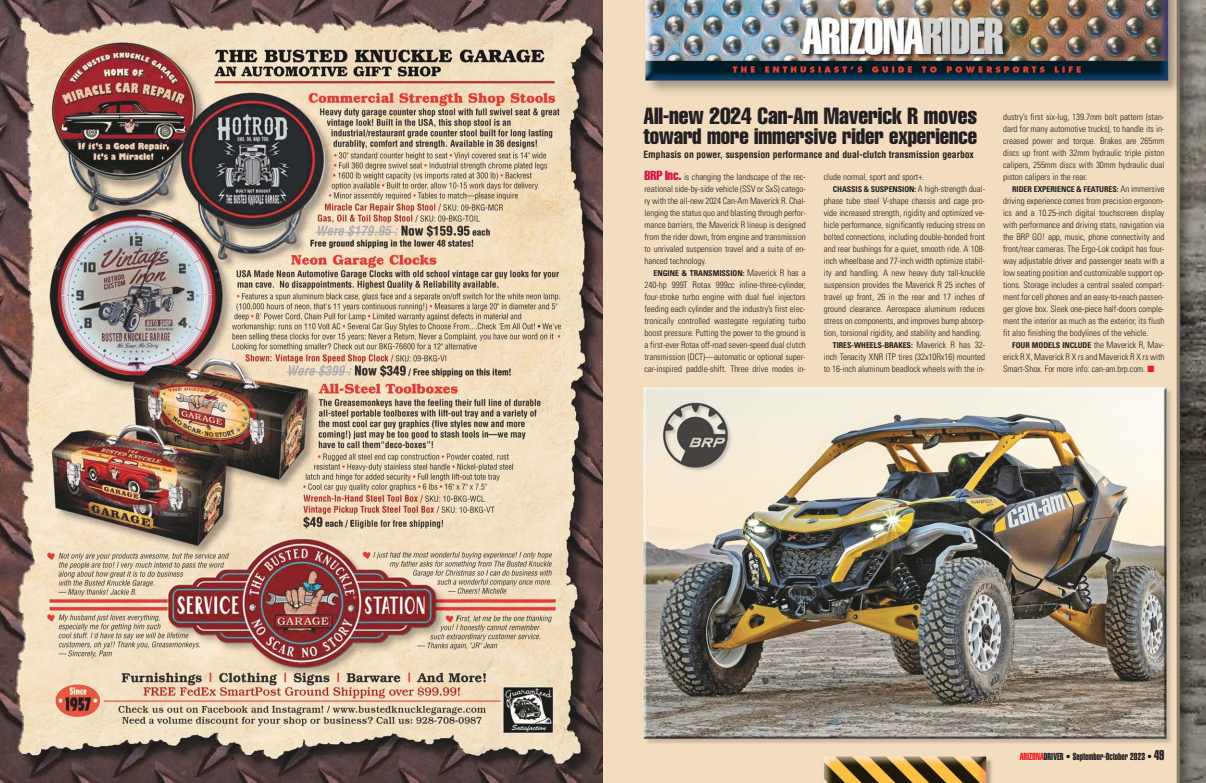
<style>
.page{position:relative;width:1206px;height:783px;background:#fff}
.page>*{position:absolute;margin:0;border:0;box-sizing:border-box;transform-origin:0 0}
.t1{font:extra-condensed 23px "Helvetica";letter-spacing:-.005em;color:#231f20}
.t2{font:extra-condensed 22px "Helvetica";letter-spacing:-.005em;color:#231f20}
.t3{font:10px "Helvetica Extra Compressed";color:#231f20}
.t4{font:700 condensed 9.8px "Helvetica";letter-spacing:-.005em;color:#231f20}
.t5{font:300 condensed 9px/12px "Univers";letter-spacing:-.005em;color:#231f20;text-align:justify}
.t6{font:700 condensed 8px "Univers";letter-spacing:-.005em;color:#231f20}
.s1{font-family:"Helvetica";font-weight:400;font-stretch:extra-condensed;font-size:13px;color:#d31145}
.s2{font-weight:300;font-size:9px}
.s3{color:#ed1c24}
.s4{font-size:14px}
</style>
<div class="page">
<img style="left:603px;top:0;width:603px;height:783px">
<img style="left:0;top:0;width:603px;height:783px">
<h1 class="t1" style="left:644px;top:108px;width:335px">All-new 2024 Can-Am Maverick R moves</h1>
<h2 class="t2" style="left:644px;top:129px;width:335px">toward more immersive rider experience</h2>
<p class="t4" style="left:644px;top:151px;width:332px">Emphasis on power, suspension performance and dual-clutch transmission gearbox</p>
<p class="t5" style="left:644px;top:172px;width:163px"><span class="s1">BRP Inc.</span> is changing the landscape of the rec - re ational side-by-side vehicle (SSV or SxS) catego&shy;ry with the all-new 2024 Can-Am Maverick R. Chal - lenging the status quo and blasting through perfor - mance barriers, the Maverick R lineup is designed from the rider down, from engine and transmission to unrivaled suspension travel and a suite of en - hanced technology.</p>
<p class="t6" style="left:653px;top:270px;width:154px">ENGINE &amp; TRANSMISSION: <span class="s2">Maverick R has a</span></p>
<p class="t5" style="left:644px;top:280px;width:163px">240-hp 999T Rotax 999cc inline-three-cylinder, four-stroke turbo engine with dual fuel injectors feeding each cylinder and the industry’s first elec&shy;tronically controlled wastegate regulating turbo boost pressure. Putting the power to the ground is a first-ever Rotax off-road seven-speed dual clutch transmission (DCT) —au to matic or optional super&shy;car-inspired paddle-shift. Three drive modes in -</p>
<p class="t5" style="left:824px;top:172px;width:102px">clude normal, sport and sport+.</p>
<p class="t6" style="left:833px;top:186px;width:154px">CHASSIS &amp; SUSPENSION: <span class="s2">A high-strength dual-</span></p>
<p class="t5" style="left:824px;top:196px;width:163px">phase tube steel V-shape chassis and cage pro&shy;vide increased strength, rigidity and optimized ve - hicle performance, significantly reducing stress on bolted connections, including double-bonded front and rear bushings for a quiet, smooth ride. A 108- inch wheelbase and 77-inch width optimize stabil&shy;ity and handling. A new heavy duty tall-knuckle suspension provides the Maverick R 25 inches of travel up front, 26 in the rear and 17 inches of ground clearance. Aerospace aluminum reduces stress on components, and improves bump absorp&shy;tion, torsional rigidity, and stability and handling.</p>
<p class="t6" style="left:833px;top:342px;width:154px">TIRES-WHEELS-BRAKES: <span class="s2">Maverick R has 32-</span></p>
<p class="t5" style="left:824px;top:352px;width:163px">inch Tenacity XNR ITP tires (32x10Rx16) mounted to 16-inch aluminum beadlock wheels with the in -</p>
<p class="t5" style="left:1003px;top:112px;width:163px">dustry’s first six-lug, 139.7mm bolt pattern (stan&shy;dard for many automotive trucks), to handle its in - creased power and torque. Brakes are 265mm discs up front with 32mm hydraulic triple piston calipers, 255mm discs with 30mm hydraulic dual piston calipers in the rear.</p>
<p class="t6" style="left:1012px;top:186px;width:154px">RIDER EXPERIENCE &amp; FEATURES: <span class="s2">An immersive</span></p>
<p class="t5" style="left:1003px;top:196px;width:163px">driving experience comes from precision ergonom&shy;ics and a 10.25-inch digital touchscreen display with performance and driving stats, navigation via the BRP GO! app, music, phone connectivity and front/rear cameras. The Ergo-Lok cockpit has four&shy;way adjustable driver and passenger seats with a low seating position and customizable support op - tions. Stor age includes a central sealed compart&shy;ment for cell phones and an easy-to-reach passen&shy;ger glove box. Sleek one-piece half-doors comple&shy;ment the interior as much as the exterior, its flush fit also finishing the bodylines of the vehicle.</p>
<p class="t6" style="left:1012px;top:342px;width:154px">FOUR MODELS IN CLUDE <span class="s2">the Maverick R, Mav -</span></p>
<p class="t5" style="left:1003px;top:352px;width:163px">erick R X, Maverick R X rs and Maverick R X rs with<br>Smart-Shox. For more info: can-am.brp.com. <span class="s3">■</span></p>
<p class="t3" style="left:1020px;top:753px;width:146px"><span class="s3">ARIZONA</span>DRIVER • September-October 2023 • <span class="s4">49</span></p>
</div>
